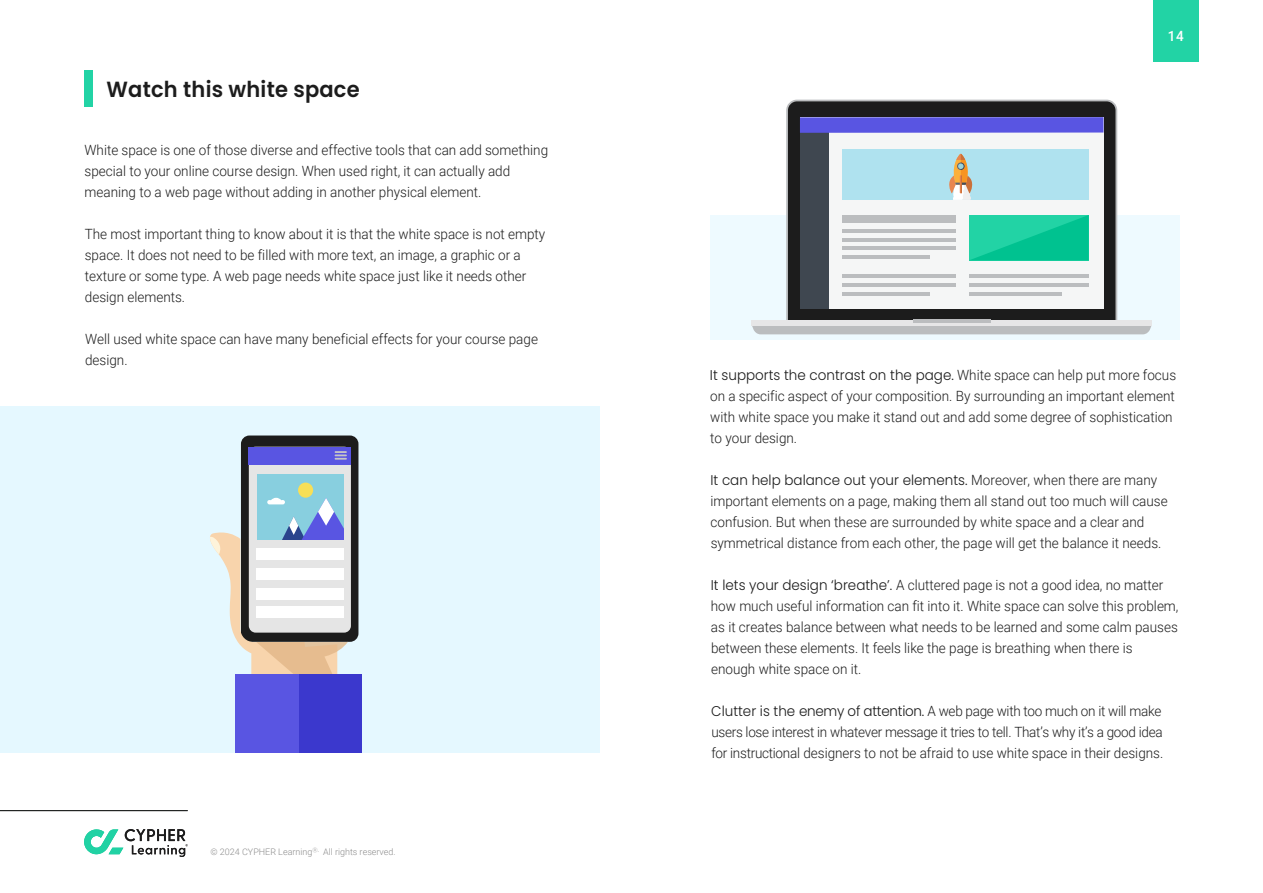
<style>
.page{position:relative;width:1263px;height:893px;background:#fff}
.page>*{position:absolute;margin:0;border:0;box-sizing:border-box;transform-origin:0 0}
.t1{font:600 21.9px "Poppins";letter-spacing:.01em;color:#1c1c1c;scale:.96 1}
.t2{font:300 14.1px/21px "Roboto";color:#1c1c1c;scale:.96 1}
.t3{font:300 14.1px/21px "Roboto";letter-spacing:-.02em;color:#1c1c1c;scale:.96 1}
.t4{font:300 14.1px "Poppins";color:#1c1c1c;scale:.96 1}
.t5{font:500 14.1px "Roboto";color:#fff;scale:.96 1}
.t6{font:300 9px "Roboto";color:#8c8c8c}
.s1{font-family:"Roboto"}
.s2{font-family:"Poppins"}
</style>
<div class="page">
<div style="left:0;top:406px;width:600px;height:347px;background:#e5f8ff"></div>
<div style="left:241px;top:435px;width:117px;height:207px;background:#1c1c1c;border-radius:8px"></div>
<div style="left:710px;top:215px;width:470px;height:124px;background:#eefaff"></div>
<div style="left:249px;top:447px;width:102px;height:186px;background:#e5e5e5;border-radius:7px"></div>
<div style="left:249px;top:447px;width:102px;height:18px;background:#5955e2"></div>
<div style="left:235px;top:674px;width:127px;height:79px;background:#5955e2"></div>
<div style="left:299px;top:674px;width:63px;height:79px;background:#3b38cd"></div>
<div style="left:257px;top:474px;width:87px;height:65px;background:#88cfdf"></div>
<svg style="left:210px;top:498px;width:138px;height:176px"></svg>
<div style="left:298px;top:483px;width:15px;height:15px;background:#f8df57;border-radius:50%"></div>
<svg style="left:335px;top:451px;width:12px;height:9px"></svg>
<svg style="left:786px;top:99px;width:332px;height:221px;background:#343434"></svg>
<div style="left:752px;top:326px;width:399px;height:8px;background:#bbbdbf"></div>
<div style="left:752px;top:320px;width:400px;height:6px;background:#e6e6e7"></div>
<hr style="left:913px;top:320px;width:77px;height:3px;background:#bbbdbf">
<div style="left:800px;top:117px;width:303px;height:192px;background:#f5f6f6"></div>
<div style="left:800px;top:119px;width:28px;height:190px;background:#3f4750"></div>
<div style="left:800px;top:117px;width:303px;height:16px;background:#5955e2"></div>
<div style="left:842px;top:149px;width:247px;height:51px;background:#afe2ef"></div>
<svg style="left:949px;top:154px;width:23px;height:46px"></svg>
<div style="left:842px;top:215px;width:114px;height:8px;background:#bbbdbf"></div>
<hr style="left:842px;top:229px;width:114px;height:4px;background:#bbbdbf">
<hr style="left:842px;top:238px;width:113px;height:3px;background:#bbbdbf">
<hr style="left:842px;top:246px;width:114px;height:4px;background:#bbbdbf">
<hr style="left:842px;top:255px;width:88px;height:4px;background:#bbbdbf">
<hr style="left:842px;top:275px;width:113px;height:3px;background:#bbbdbf">
<hr style="left:842px;top:283px;width:114px;height:4px;background:#bbbdbf">
<hr style="left:842px;top:292px;width:88px;height:4px;background:#bbbdbf">
<hr style="left:969px;top:275px;width:119px;height:3px;background:#bbbdbf">
<hr style="left:969px;top:283px;width:120px;height:4px;background:#bbbdbf">
<hr style="left:969px;top:292px;width:92px;height:4px;background:#bbbdbf">
<svg style="left:969px;top:215px;width:120px;height:45px;background:#11ca9a"></svg>
<hr style="left:0;top:810px;width:188px;height:1px;background:#212322">
<svg style="left:84px;top:829px;width:104px;height:28px"></svg>
<div style="left:85px;top:71px;width:8px;height:36px;background:#22d3a5"></div>
<div style="left:1153px;top:0;width:45px;height:62px;background:#22d3a5"></div>
<h1 class="t1" style="left:107px;top:76px;width:265px">Watch this white space</h1>
<p class="t2" style="left:85px;top:139px;width:484px">White space is one of those diverse and effective tools that can add something special to your online course design. When used right, it can actually add meaning to a web page without adding in another physical element.</p>
<p class="t2" style="left:85px;top:222px;width:481px">The most important thing to know about it is that the white space is not empty space. It does not need to be filled with more text, an image, a graphic or a texture or some type. A web page needs white space just like it needs other design elements.</p>
<p class="t2" style="left:85px;top:327px;width:473px">Well used white space can have many beneficial effects for your course page design.</p>
<p class="t6" style="left:211px;top:845px;width:187px">© 2024 CYPHER Learning<sup>Ⓡ.</sup> All rights reserved.</p>
<p class="t5" style="left:1168px;top:26px;width:18px">14</p>
<p class="t4" style="left:710px;top:366px;width:487px">It supports the contrast on the page. <span class="s1">White space can help put more focus</span></p>
<p class="t2" style="left:710px;top:384px;width:486px">on a specific aspect of your composition. By surrounding an important element with white space you make it stand out and add some degree of sophistication to your design.</p>
<p class="t4" style="left:710px;top:471px;width:467px">It can help balance out your elements. <span class="s1">Moreover, when there are many</span></p>
<p class="t2" style="left:710px;top:489px;width:478px">important elements on a page, making them all stand out too much will cause confusion. But when these are surrounded by white space and a clear and symmetrical distance from each other, the page will get the balance it needs.</p>
<p class="t2" style="left:711px;top:573px;width:489px"><span class="s2">It lets your design ‘breathe’.</span> A cluttered page is not a good idea, no matter how much useful information can fit into it. White space can solve this problem, as it creates balance between what needs to be learned and some calm pauses between these elements. It feels like the page is breathing when there is enough white space on it.</p>
<p class="t3" style="left:711px;top:699px;width:472px"><span class="s2">Clutter is the enemy of attention.</span> A web page with too much on it will make users lose interest in whatever message it tries to tell. That’s why it’s a good idea for instructional designers to not be afraid to use white space in their designs.</p>
</div>
